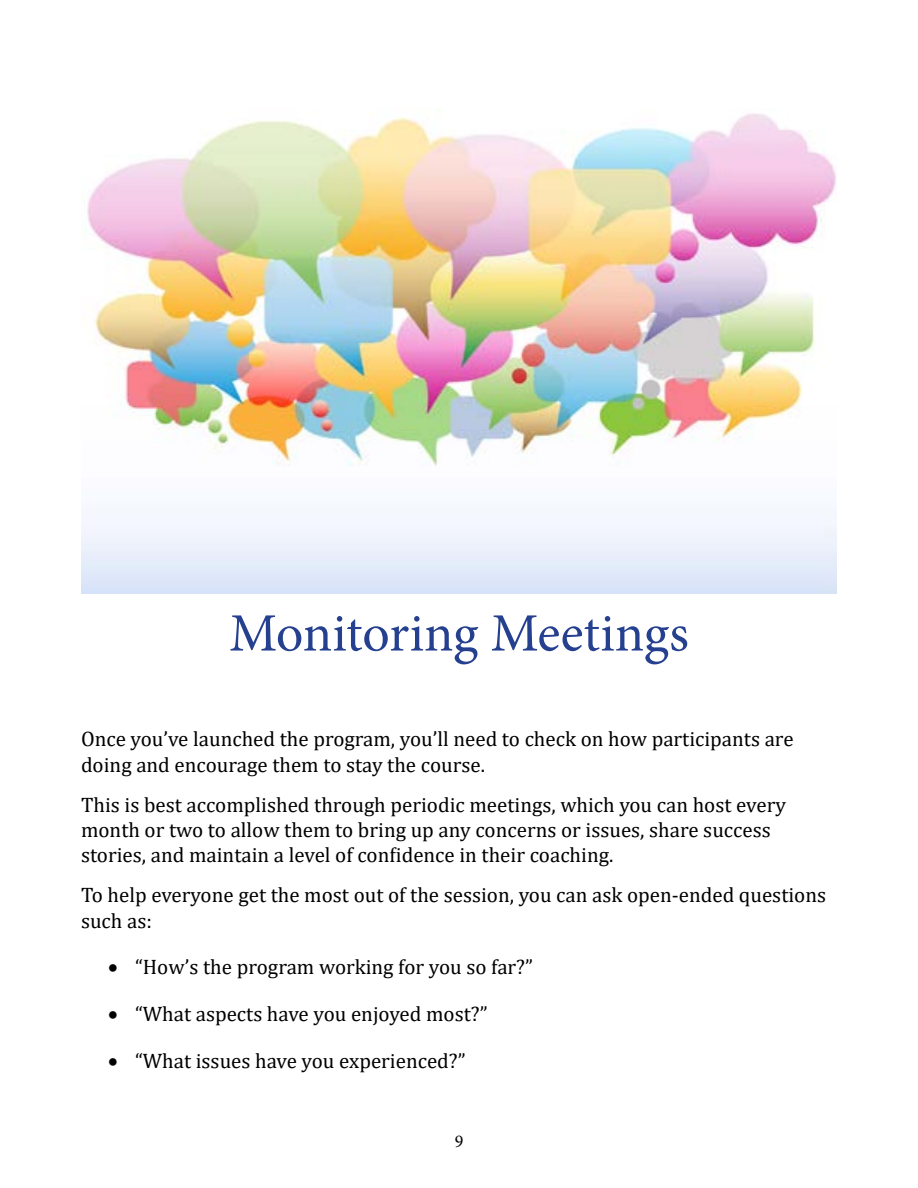
<style>
.page{position:relative;width:918px;height:1188px;background:#fff}
.page>*{position:absolute;margin:0;border:0;box-sizing:border-box;transform-origin:0 0}
.t1{font:54px "Minion Pro";letter-spacing:-.005em;color:#25408f}
.t2{font:21px/25.2px "Cambria";color:#000}
.t3{font:18px "Minion Pro";color:#000}
</style>
<div class="page">
<img style="left:81px;top:108px;width:756px;height:486px">
<h1 class="t1" style="left:229px;top:597px;width:461px">Monitoring Meetings</h1>
<p class="t2" style="left:81px;top:727px;width:714px">Once you’ve launched the program, you’ll need to check on how participants are doing and encourage them to stay the course.</p>
<p class="t2" style="left:81px;top:792px;width:706px">This is best accomplished through periodic meetings, which you can host every month or two to allow them to bring up any concerns or issues, share success stories, and maintain a level of confidence in their coaching.</p>
<p class="t2" style="left:81px;top:883px;width:747px">To help everyone get the most out of the session, you can ask open-ended questions such as:</p>
<p class="t2" style="left:108px;top:955px;width:427px">• “How’s the program working for you so far?”</p>
<p class="t2" style="left:108px;top:1001px;width:381px">• “What aspects have you enjoyed most?”</p>
<p class="t2" style="left:108px;top:1048px;width:359px">• “What issues have you experienced?”</p>
<p class="t3" style="left:455px;top:1129px;width:10px">9</p>
</div>
